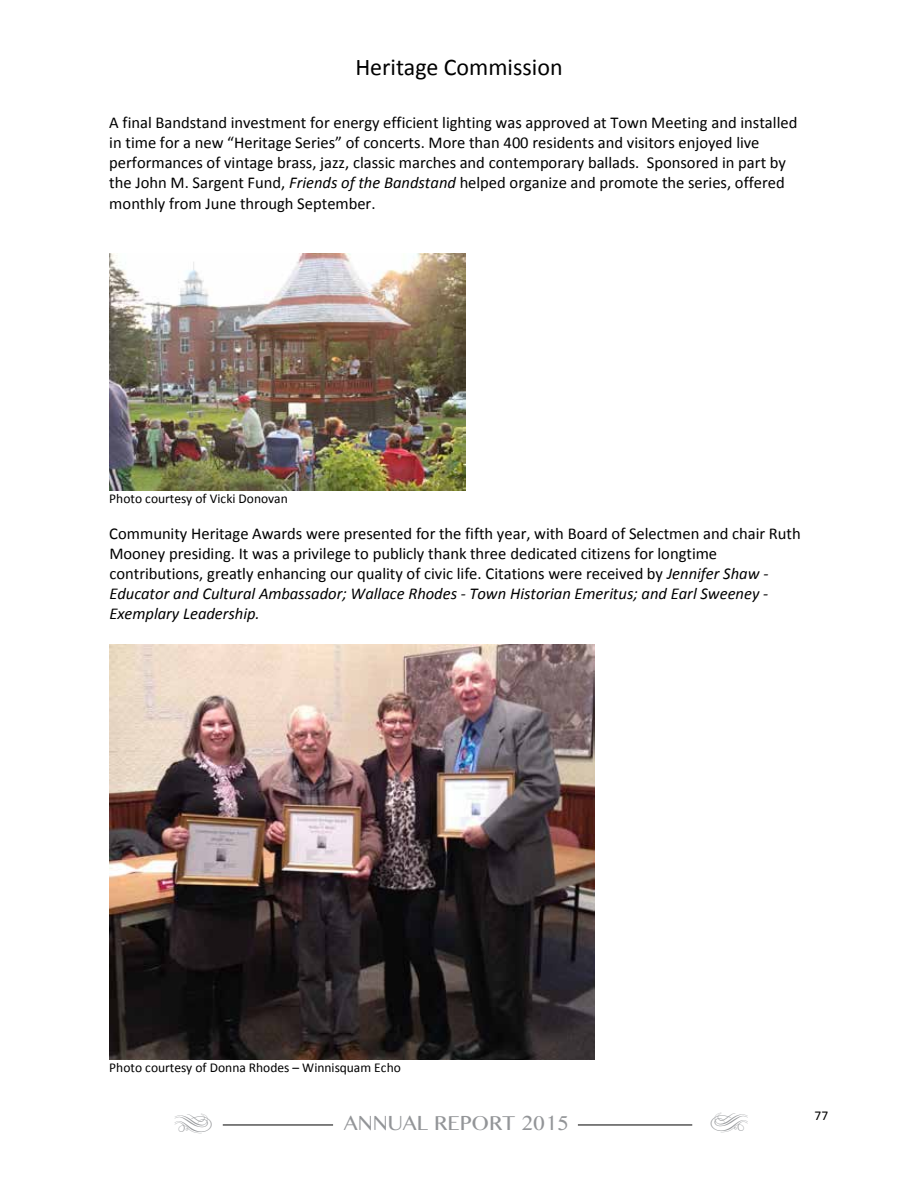
<style>
.page{position:relative;width:918px;height:1188px;background:#fff}
.page>*{position:absolute;margin:0;border:0;box-sizing:border-box;transform-origin:0 0}
.t1{font:37.5px "Ornata G";color:#939598}
.t2{font:24px "Calibri";color:#000}
.t3{font:18px "Bangla MN";color:#939598}
.t4{font:16.5px/20.1px "Calibri";color:#000}
.t5{font:13.5px "Calibri";color:#000}
.s1{font-style:italic}
</style>
<div class="page">
<hr style="left:578px;top:1125px;width:114px;height:1px;background:#000">
<hr style="left:223px;top:1125px;width:110px;height:1px;background:#000">
<img style="left:109px;top:253px;width:357px;height:237px">
<img style="left:109px;top:644px;width:485px;height:415px">
<h2 class="t2" style="left:355px;top:51px;width:209px">Heritage Commission</h2>
<p class="t4" style="left:109px;top:113px;width:690px">A final Bandstand investment for energy efficient lighting was approved at Town Meeting and installed in time for a new “Heritage Series” of concerts. More than 400 residents and visitors enjoyed live performances of vintage brass, jazz, classic marches and contemporary ballads. Sponsored in part by the John M. Sargent Fund, <span class="s1">Friends of the Bandstand</span> helped organize and promote the series, offered monthly from June through September.</p>
<p class="t5" style="left:109px;top:490px;width:180px">Photo courtesy of Vicki Donovan</p>
<p class="t4" style="left:109px;top:523px;width:693px">Community Heritage Awards were presented for the fifth year, with Board of Selectmen and chair Ruth Mooney presiding. It was a privilege to publicly thank three dedicated citizens for longtime contributions, greatly enhancing our quality of civic life. Citations were received by <span class="s1">Jennifer Shaw - Educator and Cultural Ambassador; Wallace Rhodes - Town Historian Emeritus; and Earl Sweeney - Exemplary Leadership.</span></p>
<p class="t5" style="left:109px;top:1059px;width:293px">Photo courtesy of Donna Rhodes – Winnisquam Echo</p>
<h1 class="t1" style="left:175px;top:1102px;width:38px">B</h1>
<p class="t3" style="left:344px;top:1109px;width:227px">ANNUAL REPORT 2015</p>
<p class="t5" style="left:814px;top:1107px;width:15px">77</p>
</div>
